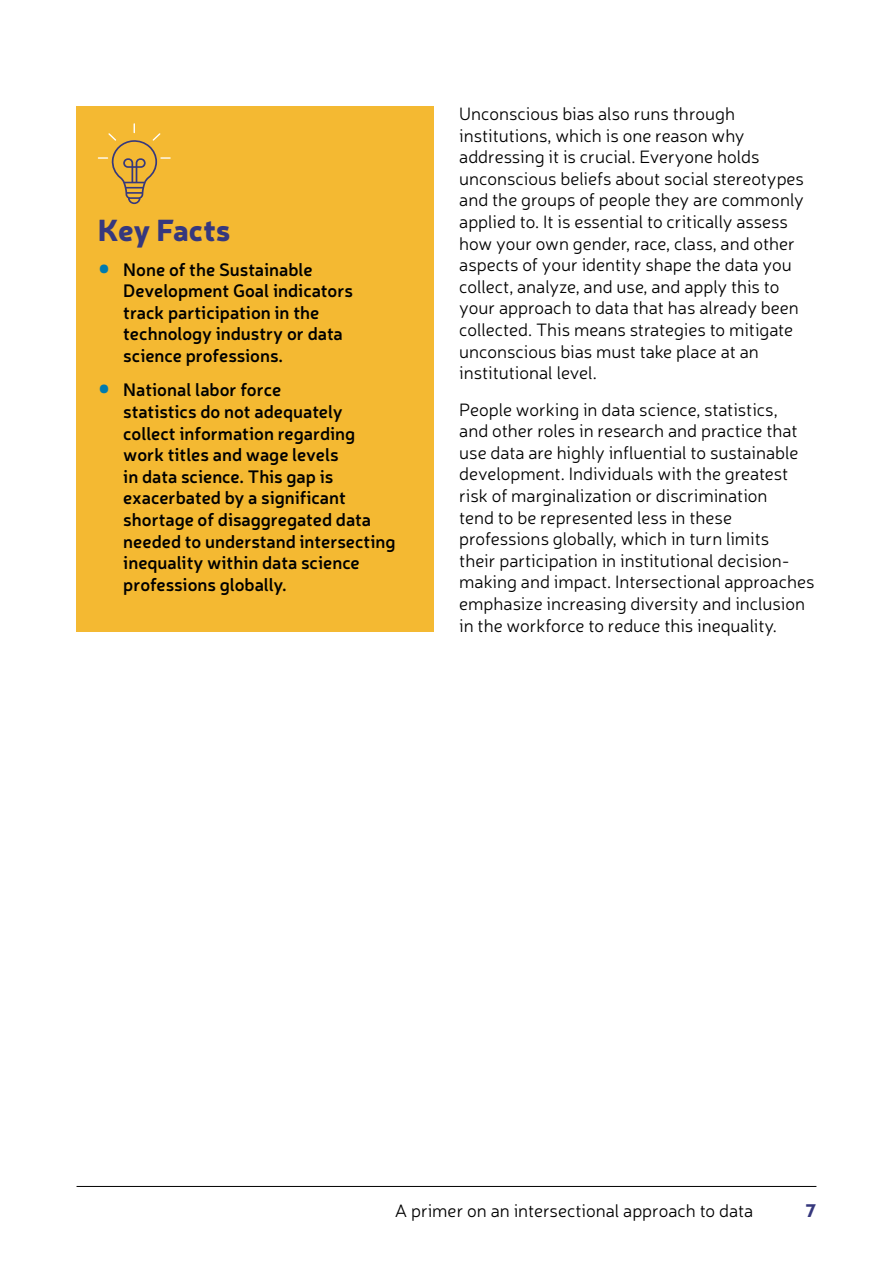
<style>
.page{position:relative;width:893px;height:1263px;background:#fff}
.page>*{position:absolute;margin:0;border:0;box-sizing:border-box;transform-origin:0 0}
.t1{font:900 30px "Neris";letter-spacing:-.01em;color:#36387d}
.t2{font:300 18px/21.6px "Neris";color:#000}
.t3{font:600 18px/21.6px "Neris";color:#000}
.t4{font:900 18px "Neris";color:#36387d}
.s1{font-weight:900;font-size:28.5px;color:#007baf}
</style>
<div class="page">
<hr style="left:77px;top:1186px;width:739px;height:1px;background:#000">
<div style="left:77px;top:106px;width:357px;height:525px;background:#f4b932"></div>
<svg style="left:98px;top:123px;width:73px;height:81px"></svg>
<h1 class="t1" style="left:98px;top:208px;width:134px">Key Facts</h1>
<p class="t3" style="left:123px;top:258px;width:231px;text-indent:-26px"><span class="s1">•</span> None of the Sustainable<br>Development Goal indicators track participation in the technology industry or data science professions.</p>
<p class="t3" style="left:123px;top:378px;width:274px;text-indent:-26px"><span class="s1">•</span> National labor force<br>statistics do not adequately collect information regarding work titles and wage levels<br>in data science. This gap is exacerbated by a significant shortage of disaggregated data needed to understand intersecting inequality within data science professions globally.</p>
<p class="t2" style="left:459px;top:102px;width:346px">Unconscious bias also runs through institutions, which is one reason why addressing it is crucial. Everyone holds unconscious beliefs about social stereotypes and the groups of people they are commonly applied to. It is essential to critically assess how your own gender, race, class, and other aspects of your identity shape the data you collect, analyze, and use, and apply this to your approach to data that has already been collected. This means strategies to mitigate unconscious bias must take place at an institutional level.</p>
<p class="t2" style="left:459px;top:398px;width:357px">People working in data science, statistics,<br>and other roles in research and practice that use data are highly influential to sustainable development. Individuals with the greatest risk of marginalization or discrimination<br>tend to be represented less in these professions globally, which in turn limits<br>their participation in institutional decision&shy;making and impact. Intersectional approaches emphasize increasing diversity and inclusion in the workforce to reduce this inequality.</p>
<p class="t2" style="left:395px;top:1199px;width:360px">A primer on an intersectional approach to data</p>
<p class="t4" style="left:806px;top:1197px;width:12px">7</p>
</div>
